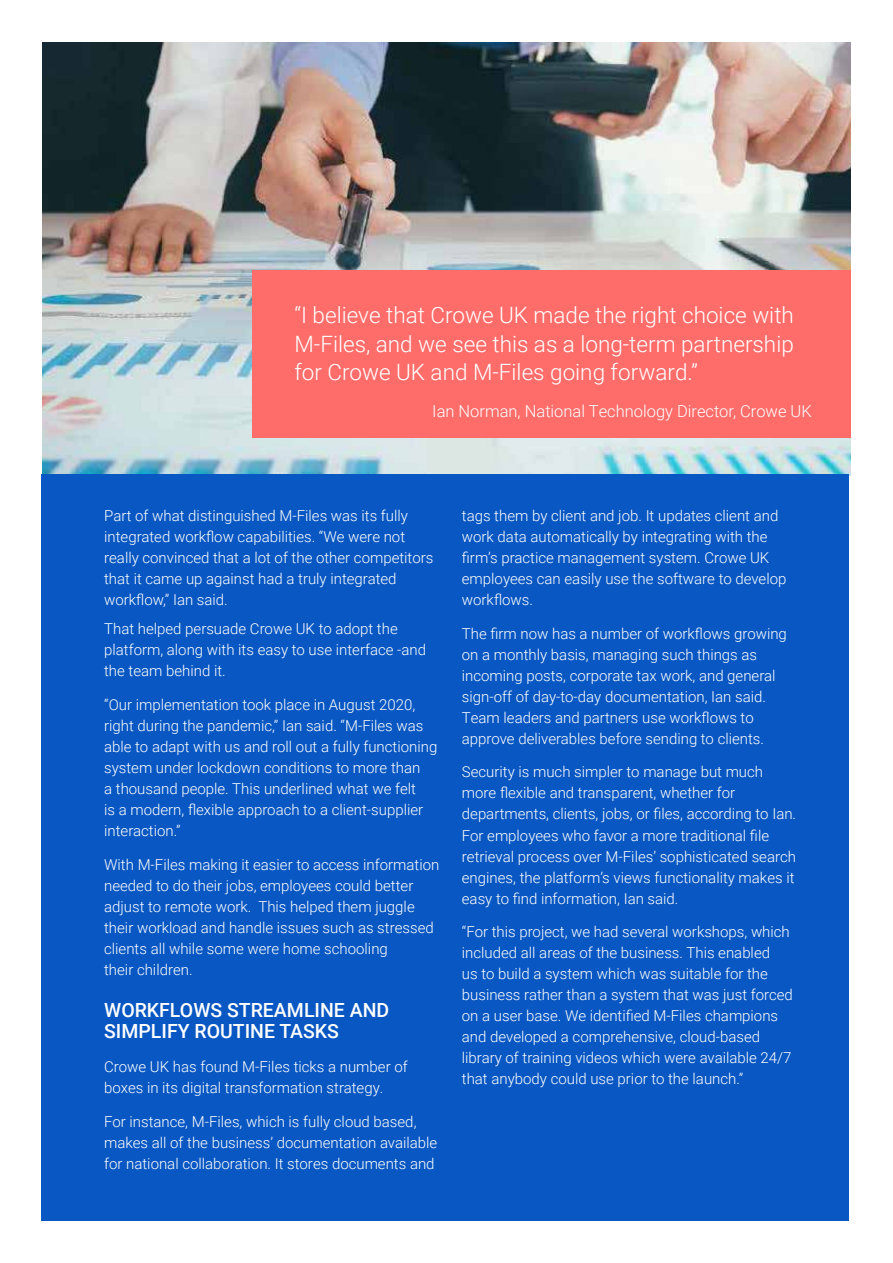
<style>
.page{position:relative;width:893px;height:1263px;background:#fff}
.page>*{position:absolute;margin:0;border:0;box-sizing:border-box;transform-origin:0 0}
.t1{font:300 22.5px/28.5px "Roboto";color:#fff;text-align:justify}
.t2{font:500 19.5px/21px "Roboto";color:#fff}
.t3{font:300 16.5px "Roboto";color:#fff}
.t4{font:300 15px/21px "Roboto";color:#fff}
</style>
<div class="page">
<img style="left:43px;top:43px;width:807px;height:432px">
<div style="left:41px;top:474px;width:808px;height:746px;background:#0857c3"></div>
<div style="left:252px;top:270px;width:598px;height:168px;background:#ff6d6a"></div>
<h1 class="t1" style="left:294px;top:300px;width:501px">“I believe that Crowe UK made the right choice with M-Files, and we see this as a long-term partnership for Crowe UK and M-Files going forward.”</h1>
<p class="t3" style="left:432px;top:400px;width:381px">Ian Norman, National Technology Director, Crowe UK</p>
<p class="t4" style="left:104px;top:505px;width:331px">Part of what distinguished M-Files was its fully integrated workflow capabilities. “We were not really convinced that a lot of the other competitors that it came up against had a truly integrated workflow,” Ian said.</p>
<p class="t4" style="left:104px;top:618px;width:324px">That helped persuade Crowe UK to adopt the platform, along with its easy to use interface -and the team behind it.</p>
<p class="t4" style="left:104px;top:694px;width:335px">“Our implementation took place in August 2020, right during the pandemic,” Ian said. “M-Files was able to adapt with us and roll out a fully functioning system under lockdown conditions to more than<br>a thousand people. This underlined what we felt<br>is a modern, flexible approach to a client-supplier interaction.”</p>
<p class="t4" style="left:104px;top:854px;width:337px">With M-Files making it easier to access information needed to do their jobs, employees could better adjust to remote work. This helped them juggle their workload and handle issues such as stressed clients all while some were home schooling<br>their children.</p>
<h2 class="t2" style="left:104px;top:999px;width:287px">WORKFLOWS STREAMLINE AND<br>SIMPLIFY ROUTINE TASKS</h2>
<p class="t4" style="left:104px;top:1056px;width:305px">Crowe UK has found M-Files ticks a number of boxes in its digital transformation strategy.</p>
<p class="t4" style="left:104px;top:1110px;width:335px">For instance, M-Files, which is fully cloud based, makes all of the business’ documentation available for national collaboration. It stores documents and</p>
<p class="t4" style="left:462px;top:505px;width:326px">tags them by client and job. It updates client and work data automatically by integrating with the firm’s practice management system. Crowe UK employees can easily use the software to develop workflows.</p>
<p class="t4" style="left:462px;top:622px;width:327px">The firm now has a number of workflows growing on a monthly basis, managing such things as incoming posts, corporate tax work, and general sign-off of day-to-day documentation, Ian said.<br>Team leaders and partners use workflows to approve deliverables before sending to clients.</p>
<p class="t4" style="left:462px;top:761px;width:336px">Security is much simpler to manage but much more flexible and transparent, whether for departments, clients, jobs, or files, according to Ian.<br>For employees who favor a more traditional file retrieval process over M-Files’ sophisticated search engines, the platform’s views functionality makes it easy to find information, Ian said.</p>
<p class="t4" style="left:462px;top:921px;width:333px">“For this project, we had several workshops, which included all areas of the business. This enabled<br>us to build a system which was suitable for the business rather than a system that was just forced on a user base. We identified M-Files champions and developed a comprehensive, cloud-based library of training videos which were available 24/7 that anybody could use prior to the launch.”</p>
</div>
